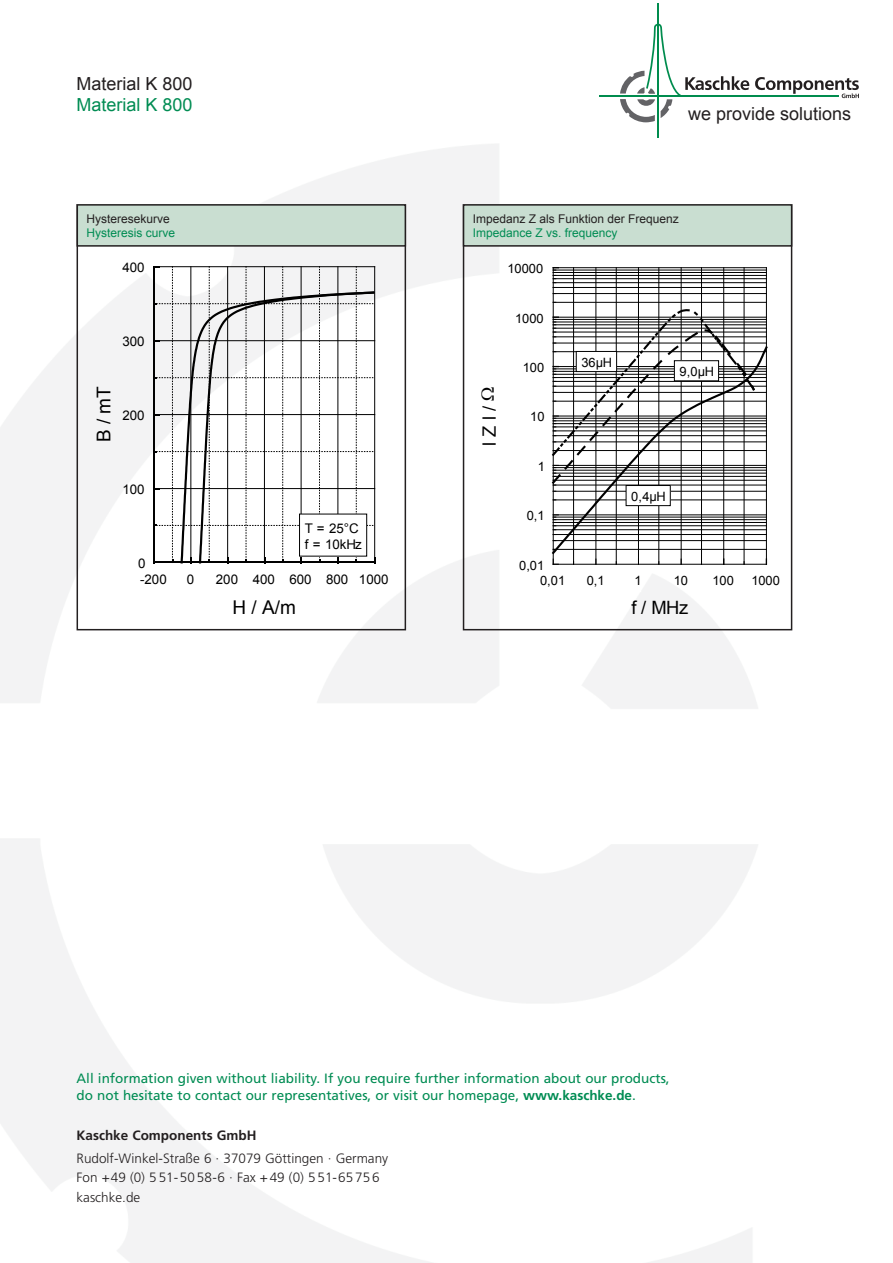
<style>
.page{position:relative;width:893px;height:1263px;background:#fff}
.page>*{position:absolute;margin:0;border:0;box-sizing:border-box;transform-origin:0 0}
.t1{font:19.05px "Arial";color:#000}
.t2{font:18.3px "Arial";color:#000}
.Solutions{font:18px "Arial";color:#231f20}
.Material_-_deutsch{font:18px "Arial";color:#231f20}
.Material_-_englisch{font:18px "Arial";color:#008c53}
.Frutiger_Bold{font:13.5px "Frutiger LT Std";color:#008c53}
.Frutiger_Bold-2{font:300 13.5px "Frutiger LT Std";color:#231f20}
.Frutiger_Bold-3{font:700 13.5px "Frutiger LT Std";color:#231f20}
.t3{font:13.35px/15.9px "Arial";color:#000}
.t4{font:12.9px "Arial";color:#000}
.Tabellentext_deutsch{font:12px "Arial";color:#231f20}
.Tabellentext_englisc{font:12px "Arial";color:#008c53}
.s1{font-weight:700}
</style>
<div class="page">
<img style="left:0;top:144px;width:793px;height:1119px">
<hr style="left:657px;top:4px;width:2px;height:93px;background:#008c4e">
<svg style="left:755px;top:77px;width:104px;height:21px"></svg>
<hr style="left:657px;top:95px;width:182px;height:2px;background:#008c4e">
<svg style="left:620px;top:24px;width:129px;height:98px"></svg>
<hr style="left:657px;top:93px;width:2px;height:45px;background:#008c4e">
<hr style="left:599px;top:95px;width:60px;height:2px;background:#008c4e">
<div style="left:77px;top:204px;width:329px;height:426px;border:2px solid #231f20"></div>
<div style="left:77px;top:205px;width:328px;height:41px;background:#c9ded1"></div>
<div style="left:77px;top:204px;width:329px;height:43px;border:2px solid #231f20"></div>
<div style="left:463px;top:204px;width:329px;height:426px;border:2px solid #231f20"></div>
<div style="left:464px;top:205px;width:328px;height:41px;background:#c9ded1"></div>
<div style="left:463px;top:204px;width:329px;height:43px;border:2px solid #231f20"></div>
<svg style="left:155px;top:266px;width:220px;height:297px"></svg>
<hr style="left:153px;top:266px;width:2px;height:297px;background:#000">
<div style="left:300px;top:514px;width:67px;height:42px;background:#fff"></div>
<div style="left:299px;top:514px;width:68px;height:42px;border:1px solid #000"></div>
<hr style="left:595px;top:268px;width:1px;height:296px;background:#000">
<hr style="left:638px;top:268px;width:1px;height:296px;background:#000">
<hr style="left:681px;top:268px;width:1px;height:296px;background:#000">
<hr style="left:723px;top:268px;width:1px;height:296px;background:#000">
<hr style="left:766px;top:268px;width:1px;height:296px;background:#000">
<hr style="left:573px;top:268px;width:1px;height:296px;background:#000">
<hr style="left:616px;top:268px;width:1px;height:296px;background:#000">
<hr style="left:659px;top:268px;width:1px;height:296px;background:#000">
<hr style="left:701px;top:268px;width:1px;height:296px;background:#000">
<hr style="left:744px;top:268px;width:1px;height:296px;background:#000">
<hr style="left:553px;top:317px;width:213px;height:1px;background:#000">
<hr style="left:553px;top:267px;width:213px;height:1px;background:#000">
<hr style="left:553px;top:343px;width:213px;height:1px;background:#000">
<hr style="left:553px;top:337px;width:213px;height:1px;background:#000">
<hr style="left:553px;top:332px;width:213px;height:1px;background:#000">
<hr style="left:553px;top:328px;width:213px;height:1px;background:#000">
<hr style="left:553px;top:324px;width:213px;height:1px;background:#000">
<hr style="left:553px;top:322px;width:213px;height:1px;background:#000">
<hr style="left:553px;top:319px;width:213px;height:1px;background:#000">
<hr style="left:553px;top:302px;width:213px;height:1px;background:#000">
<hr style="left:553px;top:293px;width:213px;height:1px;background:#000">
<hr style="left:553px;top:287px;width:213px;height:1px;background:#000">
<hr style="left:553px;top:282px;width:213px;height:1px;background:#000">
<hr style="left:553px;top:278px;width:213px;height:1px;background:#000">
<hr style="left:553px;top:275px;width:213px;height:1px;background:#000">
<hr style="left:553px;top:272px;width:213px;height:1px;background:#000">
<hr style="left:553px;top:270px;width:213px;height:1px;background:#000">
<svg style="left:550px;top:345px;width:219px;height:211px"></svg>
<hr style="left:553px;top:564px;width:213px;height:1px;background:#000">
<svg style="left:554px;top:559px;width:4px;height:6px"></svg>
<svg style="left:554px;top:514px;width:4px;height:27px"></svg>
<svg style="left:550px;top:302px;width:206px;height:190px"></svg>
<svg style="left:554px;top:268px;width:4px;height:26px"></svg>
<hr style="left:553px;top:268px;width:1px;height:296px;background:#000">
<div style="left:626px;top:485px;width:44px;height:21px;background:#fff"></div>
<div style="left:626px;top:485px;width:45px;height:21px;border:1px solid #000"></div>
<div style="left:576px;top:351px;width:41px;height:21px;background:#fff"></div>
<div style="left:576px;top:351px;width:41px;height:21px;border:1px solid #000"></div>
<div style="left:674px;top:361px;width:45px;height:20px;background:#fff"></div>
<div style="left:674px;top:360px;width:45px;height:21px;border:1px solid #000"></div>
<svg style="left:481px;top:387px;width:13px;height:14px"></svg>
<p class="Material_-_deutsch" style="left:77px;top:72px;width:118px">Material K 800</p>
<p class="Material_-_englisch" style="left:77px;top:93px;width:118px">Material K 800</p>
<p class="Tabellentext_deutsch" style="left:87px;top:210px;width:85px">Hysteresekurve</p>
<p class="Tabellentext_englisc" style="left:87px;top:225px;width:90px">Hysteresis curve</p>
<p class="t3" style="left:122px;top:260px;width:24px">400</p>
<p class="t3" style="left:122px;top:334px;width:24px">300</p>
<p class="t1" style="left:91px;top:442px;width:57px;rotate:-90deg">B / mT</p>
<p class="t3" style="left:122px;top:408px;width:24px">200</p>
<p class="t3" style="left:122px;top:482px;width:24px">100</p>
<p class="t3" style="left:138px;top:555px;width:9px">0</p>
<p class="t3" style="left:305px;top:520px;width:58px">T = 25°C f = 10kHz</p>
<p class="t3" style="left:140px;top:571px;width:28px">-200</p>
<p class="t3" style="left:187px;top:571px;width:9px">0</p>
<p class="t3" style="left:216px;top:571px;width:174px">200 400 600 800 1000</p>
<p class="t1" style="left:233px;top:595px;width:65px">H / A/m</p>
<p class="Solutions" style="left:688px;top:102px;width:165px">we provide solutions</p>
<p class="Tabellentext_deutsch" style="left:473px;top:210px;width:208px">Impedanz Z als Funktion der Frequenz</p>
<p class="Tabellentext_englisc" style="left:473px;top:225px;width:146px">Impedance Z vs. frequency</p>
<p class="t4" style="left:507px;top:260px;width:37px">10000</p>
<p class="t4" style="left:515px;top:310px;width:30px">1000</p>
<p class="t2" style="left:477px;top:446px;width:41px;rotate:-90deg">l Z l /</p>
<p class="t4" style="left:523px;top:359px;width:23px">100</p>
<p class="t4" style="left:530px;top:408px;width:16px">10</p>
<p class="t4" style="left:538px;top:458px;width:9px">1</p>
<p class="t4" style="left:527px;top:507px;width:19px">0,1</p>
<p class="t4" style="left:519px;top:557px;width:27px">0,01</p>
<p class="t4" style="left:581px;top:354px;width:32px">36µH</p>
<p class="t4" style="left:679px;top:363px;width:36px">9,0µH</p>
<p class="t4" style="left:631px;top:488px;width:36px">0,4µH</p>
<p class="t4" style="left:540px;top:572px;width:27px">0,01</p>
<p class="t4" style="left:587px;top:572px;width:19px">0,1</p>
<p class="t4" style="left:635px;top:572px;width:9px">1</p>
<p class="t4" style="left:674px;top:572px;width:16px">10</p>
<p class="t4" style="left:712px;top:572px;width:23px">100</p>
<p class="t4" style="left:751px;top:572px;width:30px">1000</p>
<p class="t2" style="left:631px;top:595px;width:59px">f / MHz</p>
<p class="Frutiger_Bold" style="left:77px;top:1071px;width:595px">All information given without liability. If you require further information about our products,</p>
<p class="Frutiger_Bold" style="left:77px;top:1087px;width:561px">do not hesitate to contact our representatives, or visit our homepage, <span class="s1">www.kaschke.de</span>.</p>
<p class="Frutiger_Bold-3" style="left:77px;top:1128px;width:182px">Kaschke Components GmbH</p>
<p class="Frutiger_Bold-2" style="left:77px;top:1150px;width:313px">Rudolf-Winkel-Straße 6 · 37079 Göttingen · Germany</p>
<p class="Frutiger_Bold-2" style="left:77px;top:1170px;width:305px">Fon + 49 (0) 5 51-50 58-6 · Fax +49 (0) 5 51- 65 75 6</p>
<p class="Frutiger_Bold-2" style="left:77px;top:1189px;width:65px">kaschke.de</p>
</div>
